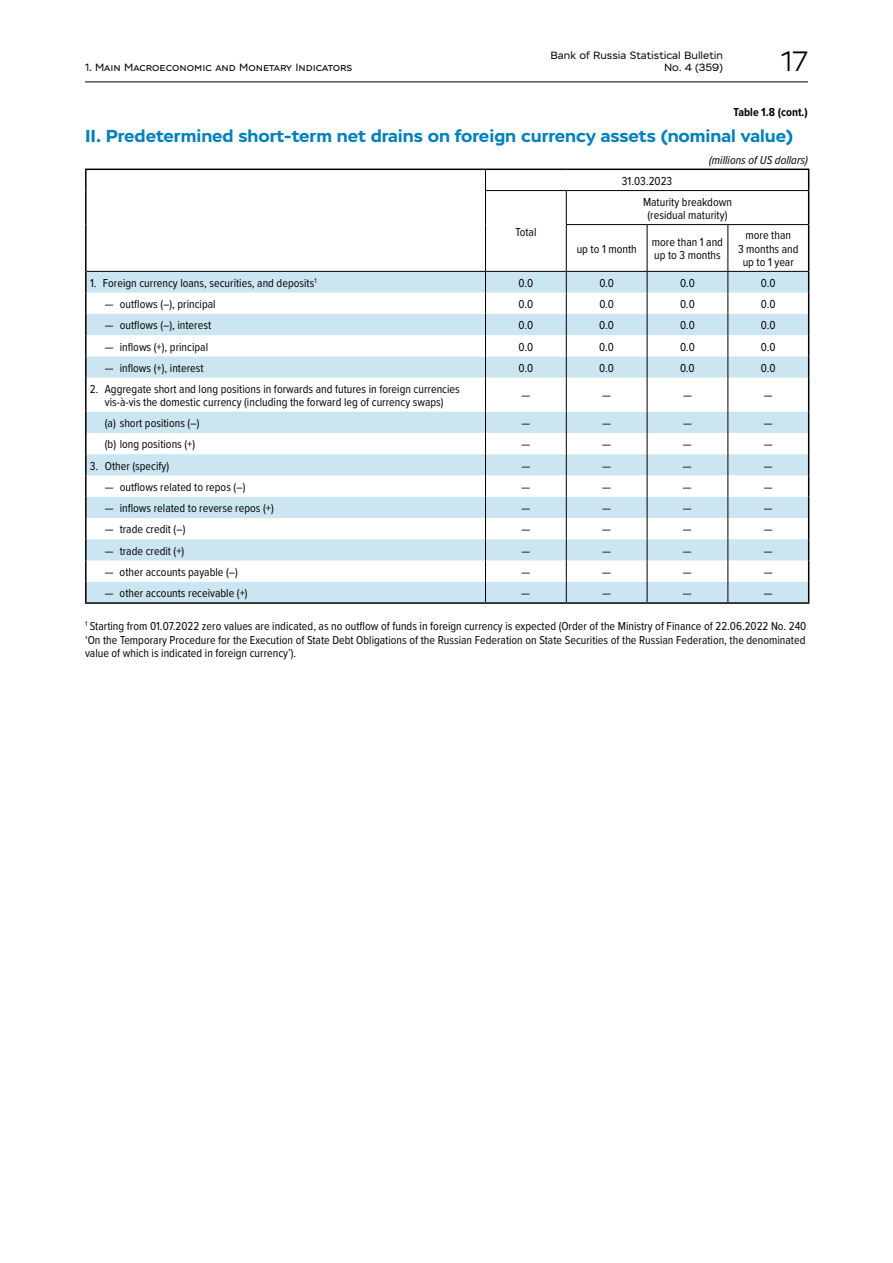
<style>
.page{position:relative;width:893px;height:1263px;background:#fff}
.page>*{position:absolute;margin:0;border:0;box-sizing:border-box;transform-origin:0 0}
.t1{font:300 27.9px "Stem";color:#000}
.t2{font:700 17.25px "Stem Text";color:#0080bb}
.t3{font:12px/13.5px "Proxima Nova Cond";color:#000;text-align:center}
.t4{font:italic 12px "Proxima Nova Cond";color:#000}
.t5{font:700 12px "Proxima Nova Cond";color:#000}
.t6{font:10.5px/12px "Stem Text";color:#000;text-align:right}
</style>
<div class="page">
<svg style="left:87px;top:272px;width:721px;height:330px"></svg>
<hr style="left:647px;top:225px;width:1px;height:46px;background:#000">
<hr style="left:727px;top:225px;width:1px;height:46px;background:#000">
<svg style="left:566px;top:272px;width:1px;height:106px"></svg>
<svg style="left:647px;top:272px;width:1px;height:106px"></svg>
<svg style="left:727px;top:272px;width:1px;height:106px"></svg>
<hr style="left:566px;top:378px;width:1px;height:34px;background:#000">
<hr style="left:647px;top:378px;width:1px;height:34px;background:#000">
<hr style="left:727px;top:378px;width:1px;height:34px;background:#000">
<svg style="left:566px;top:412px;width:1px;height:190px"></svg>
<svg style="left:647px;top:412px;width:1px;height:190px"></svg>
<svg style="left:727px;top:412px;width:1px;height:190px"></svg>
<hr style="left:566px;top:225px;width:1px;height:46px;background:#000">
<hr style="left:485px;top:271px;width:81px;height:1px;background:#000">
<hr style="left:566px;top:191px;width:1px;height:33px;background:#000">
<hr style="left:566px;top:224px;width:81px;height:1px;background:#000">
<hr style="left:647px;top:224px;width:81px;height:1px;background:#000">
<hr style="left:728px;top:224px;width:80px;height:1px;background:#000">
<hr style="left:808px;top:191px;width:1px;height:34px;background:#000">
<hr style="left:85px;top:271px;width:2px;height:22px;background:#000">
<hr style="left:85px;top:378px;width:2px;height:34px;background:#000">
<hr style="left:485px;top:378px;width:1px;height:34px;background:#000">
<hr style="left:85px;top:412px;width:2px;height:21px;background:#000">
<hr style="left:85px;top:433px;width:2px;height:21px;background:#000">
<hr style="left:85px;top:454px;width:2px;height:21px;background:#000">
<hr style="left:85px;top:475px;width:2px;height:22px;background:#000">
<hr style="left:85px;top:497px;width:2px;height:21px;background:#000">
<hr style="left:85px;top:518px;width:2px;height:21px;background:#000">
<hr style="left:85px;top:539px;width:2px;height:21px;background:#000">
<hr style="left:85px;top:560px;width:2px;height:22px;background:#000">
<hr style="left:85px;top:582px;width:2px;height:20px;background:#000">
<hr style="left:85px;top:602px;width:400px;height:2px;background:#000">
<svg style="left:485px;top:412px;width:1px;height:190px"></svg>
<hr style="left:85px;top:293px;width:2px;height:21px;background:#000">
<hr style="left:85px;top:314px;width:2px;height:21px;background:#000">
<hr style="left:85px;top:335px;width:2px;height:21px;background:#000">
<hr style="left:85px;top:356px;width:2px;height:22px;background:#000">
<hr style="left:485px;top:169px;width:81px;height:1px;background:#000">
<hr style="left:566px;top:169px;width:81px;height:1px;background:#000">
<hr style="left:647px;top:169px;width:81px;height:1px;background:#000">
<hr style="left:728px;top:169px;width:81px;height:1px;background:#000">
<svg style="left:808px;top:170px;width:1px;height:21px"></svg>
<hr style="left:485px;top:190px;width:81px;height:1px;background:#000">
<hr style="left:566px;top:190px;width:81px;height:1px;background:#000">
<hr style="left:647px;top:190px;width:81px;height:1px;background:#000">
<hr style="left:728px;top:190px;width:80px;height:1px;background:#000">
<hr style="left:85px;top:169px;width:400px;height:1px;background:#000">
<hr style="left:85px;top:170px;width:2px;height:21px;background:#000">
<hr style="left:85px;top:191px;width:2px;height:34px;background:#000">
<hr style="left:85px;top:225px;width:2px;height:46px;background:#000">
<svg style="left:485px;top:170px;width:1px;height:20px"></svg>
<hr style="left:485px;top:191px;width:1px;height:34px;background:#000">
<hr style="left:485px;top:225px;width:1px;height:46px;background:#000">
<hr style="left:87px;top:271px;width:398px;height:1px;background:#000">
<hr style="left:566px;top:271px;width:81px;height:1px;background:#000">
<hr style="left:647px;top:271px;width:81px;height:1px;background:#000">
<hr style="left:728px;top:271px;width:80px;height:1px;background:#000">
<svg style="left:485px;top:272px;width:1px;height:106px"></svg>
<hr style="left:808px;top:225px;width:1px;height:46px;background:#000">
<svg style="left:808px;top:271px;width:1px;height:107px"></svg>
<hr style="left:808px;top:378px;width:1px;height:34px;background:#000">
<svg style="left:808px;top:412px;width:1px;height:190px"></svg>
<hr style="left:485px;top:602px;width:81px;height:2px;background:#000">
<hr style="left:566px;top:602px;width:81px;height:2px;background:#000">
<hr style="left:647px;top:602px;width:81px;height:2px;background:#000">
<hr style="left:728px;top:602px;width:81px;height:2px;background:#000">
<hr style="left:493px;top:82px;width:230px;height:1px;background:#000">
<hr style="left:723px;top:82px;width:85px;height:1px;background:#000">
<hr style="left:85px;top:82px;width:408px;height:1px;background:#000">
<p class="t6" style="left:85px;top:61px;width:269px">1. Main Macroeconomic and Monetary Indicators</p>
<p class="t6" style="left:550px;top:49px;width:174px">Bank of Russia Statistical Bulletin<br>No. 4 (359)</p>
<h1 class="t1" style="left:781px;top:46px;width:28px">17</h1>
<p class="t5" style="left:734px;top:103px;width:76px">Table 1.8 (cont.)</p>
<h2 class="t2" style="left:85px;top:125px;width:710px">II. Predetermined short-term net drains on foreign currency assets (nominal value)</h2>
<p class="t4" style="left:709px;top:151px;width:100px">(millions of US dollars)</p>
<p class="t3" style="left:622px;top:173px;width:52px">31.03.2023</p>
<p class="t3" style="left:515px;top:224px;width:23px">Total</p>
<p class="t3" style="left:643px;top:194px;width:90px">Maturity breakdown (residual maturity)</p>
<p class="t3" style="left:577px;top:241px;width:62px">up to 1 month</p>
<p class="t3" style="left:652px;top:235px;width:73px;text-align:left">more than 1 and up to 3 months</p>
<p class="t3" style="left:738px;top:228px;width:62px">more than<br>3 months and up to 1 year</p>
<p class="t3" style="left:90px;top:275px;width:228px">1. Foreign currency loans, securities, and deposits<sup>1</sup></p>
<p class="t3" style="left:519px;top:275px;width:16px">0.0</p>
<p class="t3" style="left:599px;top:275px;width:16px">0.0</p>
<p class="t3" style="left:680px;top:275px;width:16px">0.0</p>
<p class="t3" style="left:761px;top:275px;width:16px">0.0</p>
<p class="t3" style="left:105px;top:297px;width:112px">— outflows (–), principal</p>
<p class="t3" style="left:519px;top:297px;width:16px">0.0</p>
<p class="t3" style="left:599px;top:297px;width:16px">0.0</p>
<p class="t3" style="left:680px;top:297px;width:16px">0.0</p>
<p class="t3" style="left:761px;top:297px;width:16px">0.0</p>
<p class="t3" style="left:105px;top:318px;width:108px">— outflows (–), interest</p>
<p class="t3" style="left:518px;top:318px;width:16px">0.0</p>
<p class="t3" style="left:599px;top:318px;width:16px">0.0</p>
<p class="t3" style="left:680px;top:318px;width:16px">0.0</p>
<p class="t3" style="left:761px;top:318px;width:16px">0.0</p>
<p class="t3" style="left:105px;top:339px;width:105px">— inflows (+), principal</p>
<p class="t3" style="left:518px;top:339px;width:16px">0.0</p>
<p class="t3" style="left:599px;top:339px;width:16px">0.0</p>
<p class="t3" style="left:680px;top:339px;width:16px">0.0</p>
<p class="t3" style="left:761px;top:339px;width:16px">0.0</p>
<p class="t3" style="left:105px;top:361px;width:100px">— inflows (+), interest</p>
<p class="t3" style="left:518px;top:361px;width:16px">0.0</p>
<p class="t3" style="left:599px;top:361px;width:16px">0.0</p>
<p class="t3" style="left:680px;top:361px;width:16px">0.0</p>
<p class="t3" style="left:761px;top:361px;width:16px">0.0</p>
<p class="t3" style="left:90px;top:381px;width:371px">2. Aggregate short and long positions in forwards and futures in foreign currencies vis-à-vis the domestic currency (including the forward leg of currency swaps)</p>
<p class="t3" style="left:521px;top:388px;width:10px">—</p>
<p class="t3" style="left:602px;top:388px;width:10px">—</p>
<p class="t3" style="left:683px;top:388px;width:10px">—</p>
<p class="t3" style="left:764px;top:388px;width:10px">—</p>
<p class="t3" style="left:105px;top:416px;width:96px">(a) short positions (–)</p>
<p class="t3" style="left:521px;top:416px;width:10px">—</p>
<p class="t3" style="left:602px;top:416px;width:10px">—</p>
<p class="t3" style="left:683px;top:416px;width:10px">—</p>
<p class="t3" style="left:764px;top:416px;width:10px">—</p>
<p class="t3" style="left:105px;top:437px;width:92px">(b) long positions (+)</p>
<p class="t3" style="left:521px;top:437px;width:10px">—</p>
<p class="t3" style="left:602px;top:437px;width:10px">—</p>
<p class="t3" style="left:683px;top:437px;width:10px">—</p>
<p class="t3" style="left:764px;top:437px;width:10px">—</p>
<p class="t3" style="left:90px;top:458px;width:81px">3. Other (specify)</p>
<p class="t3" style="left:521px;top:458px;width:10px">—</p>
<p class="t3" style="left:602px;top:458px;width:10px">—</p>
<p class="t3" style="left:683px;top:458px;width:10px">—</p>
<p class="t3" style="left:764px;top:458px;width:10px">—</p>
<p class="t3" style="left:105px;top:480px;width:142px">— outflows related to repos (–)</p>
<p class="t3" style="left:521px;top:480px;width:10px">—</p>
<p class="t3" style="left:602px;top:480px;width:10px">—</p>
<p class="t3" style="left:683px;top:480px;width:10px">—</p>
<p class="t3" style="left:764px;top:480px;width:10px">—</p>
<p class="t3" style="left:105px;top:501px;width:171px">— inflows related to reverse repos (+)</p>
<p class="t3" style="left:521px;top:501px;width:10px">—</p>
<p class="t3" style="left:602px;top:501px;width:10px">—</p>
<p class="t3" style="left:683px;top:501px;width:10px">—</p>
<p class="t3" style="left:764px;top:501px;width:10px">—</p>
<p class="t3" style="left:105px;top:522px;width:82px">— trade credit (–)</p>
<p class="t3" style="left:521px;top:522px;width:10px">—</p>
<p class="t3" style="left:602px;top:522px;width:10px">—</p>
<p class="t3" style="left:683px;top:522px;width:10px">—</p>
<p class="t3" style="left:764px;top:522px;width:10px">—</p>
<p class="t3" style="left:105px;top:543px;width:81px">— trade credit (+)</p>
<p class="t3" style="left:521px;top:543px;width:10px">—</p>
<p class="t3" style="left:602px;top:543px;width:10px">—</p>
<p class="t3" style="left:683px;top:543px;width:10px">—</p>
<p class="t3" style="left:764px;top:543px;width:10px">—</p>
<p class="t3" style="left:105px;top:565px;width:135px">— other accounts payable (–)</p>
<p class="t3" style="left:521px;top:565px;width:10px">—</p>
<p class="t3" style="left:602px;top:565px;width:10px">—</p>
<p class="t3" style="left:683px;top:565px;width:10px">—</p>
<p class="t3" style="left:764px;top:565px;width:10px">—</p>
<p class="t3" style="left:105px;top:586px;width:144px">— other accounts receivable (+)</p>
<p class="t3" style="left:521px;top:586px;width:10px">—</p>
<p class="t3" style="left:602px;top:586px;width:10px">—</p>
<p class="t3" style="left:683px;top:586px;width:10px">—</p>
<p class="t3" style="left:764px;top:586px;width:10px">—</p>
<p class="t3" style="left:85px;top:619px;width:723px;text-align:justify"><sup>1</sup> Starting from 01.07.2022 zero values are indicated, as no outflow of funds in foreign currency is expected (Order of the Ministry of Finance of 22.06.2022 No. 240 ‘On the Temporary Procedure for the Execution of State Debt Obligations of the Russian Federation on State Securities of the Russian Federation, the denominated value of which is indicated in foreign currency’).</p>
</div>
